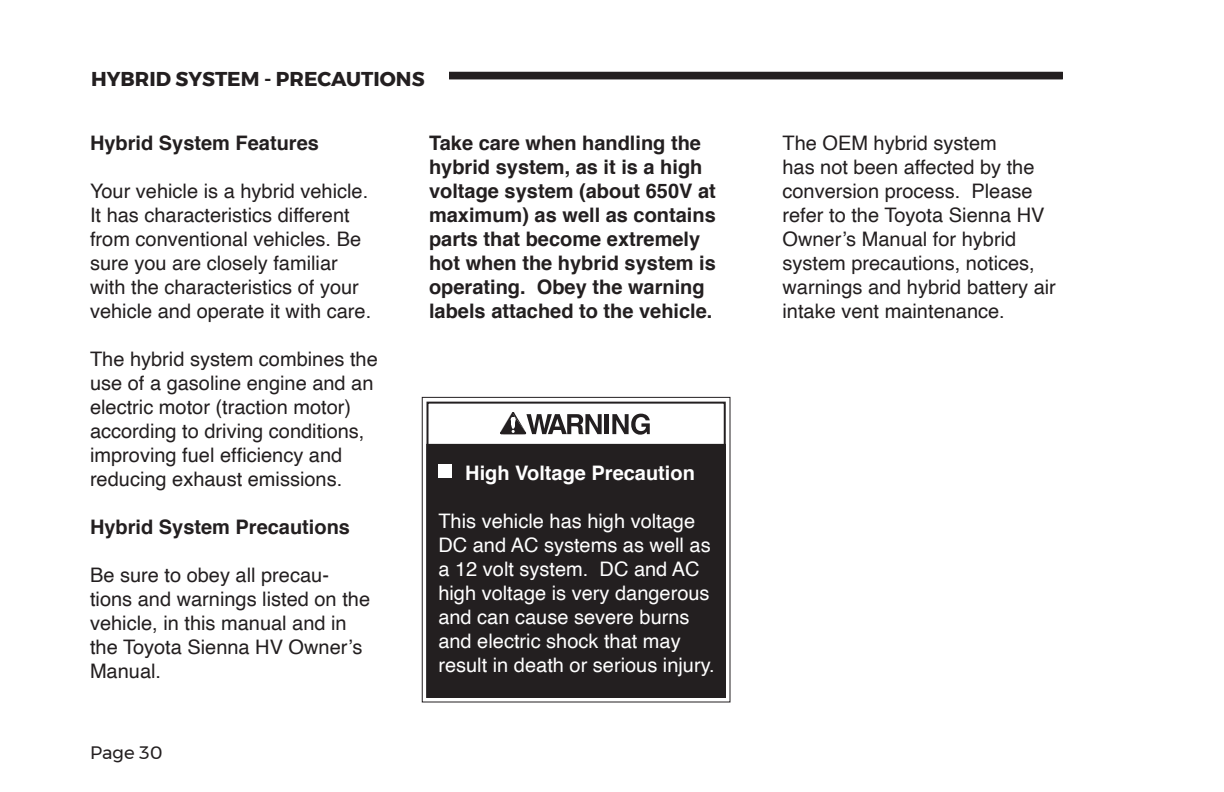
<style>
.page{position:relative;width:1224px;height:792px;background:#fff}
.page>*{position:absolute;margin:0;border:0;box-sizing:border-box;transform-origin:0 0}
.t1{font:20px/24px "Helvetica";color:#231f20}
.t2{font:700 20px/24px "Helvetica";color:#231f20}
.t3{font:20px/24px "Helvetica";color:#fff}
.t4{font:700 20px "Montserrat";color:#231f20}
.t5{font:700 20px "Helvetica";color:#fff}
.t6{font:18px "Montserrat";color:#231f20}
</style>
<div class="page">
<div style="left:90px;top:72px;width:972px;height:7px;background:#231f20"></div>
<div style="left:427px;top:444px;width:299px;height:253px;background:#231f20"></div>
<div style="left:427px;top:402px;width:299px;height:296px;border:2px solid #231f20"></div>
<div style="left:422px;top:397px;width:308px;height:305px;border:1px solid #231f20"></div>
<svg style="left:500px;top:412px;width:102px;height:22px"></svg>
<hr style="left:605px;top:414px;width:4px;height:20px;background:#231f20">
<svg style="left:612px;top:414px;width:38px;height:21px"></svg>
<div style="left:438px;top:465px;width:14px;height:13px;background:#fff"></div>
<div style="left:80px;top:67px;width:369px;height:24px;background:#fff"></div>
<p class="t4" style="left:91px;top:70px;width:335px">HYBRID SYSTEM - PRECAUTIONS</p>
<p class="t2" style="left:90px;top:133px;width:230px">Hybrid System Features</p>
<p class="t1" style="left:90px;top:180px;width:283px">Your vehicle is a hybrid vehicle.<br>It has characteristics different from conventional vehicles. Be sure you are closely familiar with the characteristics of your vehicle and operate it with care.</p>
<p class="t1" style="left:90px;top:348px;width:289px">The hybrid system combines the use of a gasoline engine and an electric motor (traction motor) according to driving conditions, improving fuel efficiency and reducing exhaust emissions.</p>
<p class="t2" style="left:90px;top:517px;width:262px">Hybrid System Precautions</p>
<p class="t1" style="left:90px;top:564px;width:282px">Be sure to obey all precau&shy;tions and warnings listed on the vehicle, in this manual and in the Toyota Sienna HV Owner’s<br>Manual.</p>
<p class="t6" style="left:90px;top:747px;width:74px">Page 30</p>
<p class="t2" style="left:429px;top:133px;width:288px">Take care when handling the hybrid system, as it is a high voltage system (about 650V at maximum) as well as contains parts that become extremely hot when the hybrid system is operating. Obey the warning labels attached to the vehicle.</p>
<p class="t5" style="left:465px;top:465px;width:231px">High Voltage Precaution</p>
<p class="t3" style="left:438px;top:510px;width:278px">This vehicle has high voltage<br>DC and AC systems as well as a 12 volt system. DC and AC high voltage is very dangerous and can cause severe burns and electric shock that may result in death or serious injury.</p>
<p class="t1" style="left:782px;top:132px;width:275px">The OEM hybrid system<br>has not been affected by the conversion process. Please refer to the Toyota Sienna HV<br>Owner’s Manual for hybrid system precautions, notices, warnings and hybrid battery air intake vent maintenance.</p>
</div>
